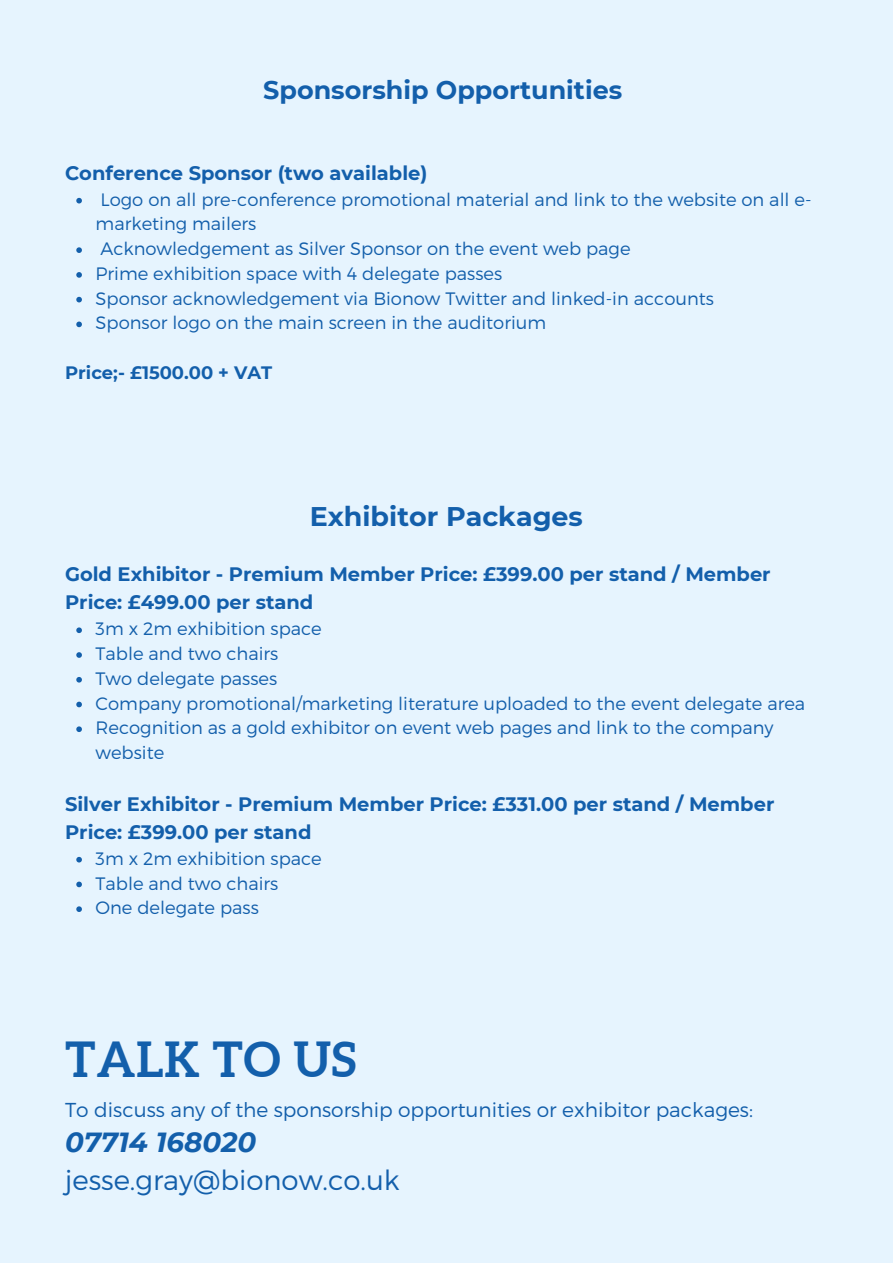
<style>
.page{position:relative;width:893px;height:1264px;background:#fff}
.page>*{position:absolute;margin:0;border:0;box-sizing:border-box;transform-origin:0 0}
.t1{font:700 48.3px "Aleo";letter-spacing:.015em;color:#135fab}
.t2{font:300 27.6px "Montserrat";color:#135fab}
.t3{font:italic 700 27.6px "Montserrat";color:#135fab}
.t4{font:700 27px "Montserrat";color:#135fab}
.t5{font:700 25.5px "Montserrat";color:#135fab}
.t6{font:300 20.1px "Montserrat";color:#135fab}
.t7{font:700 19.5px/28px "Montserrat";color:#135fab}
.t8{font:300 18px/24.8px "Montserrat";color:#135fab}
.t9{font:700 18px "Montserrat";color:#135fab}
</style>
<div class="page">
<div style="left:0;top:0;width:892px;height:1262px;background:#e6f4fe"></div>
<svg style="left:76px;top:198px;width:6px;height:5px"></svg>
<svg style="left:76px;top:247px;width:6px;height:6px"></svg>
<svg style="left:76px;top:272px;width:6px;height:6px"></svg>
<svg style="left:76px;top:297px;width:6px;height:5px"></svg>
<svg style="left:76px;top:321px;width:6px;height:6px"></svg>
<svg style="left:76px;top:627px;width:6px;height:6px"></svg>
<svg style="left:76px;top:652px;width:6px;height:6px"></svg>
<svg style="left:76px;top:677px;width:6px;height:5px"></svg>
<svg style="left:76px;top:701px;width:6px;height:6px"></svg>
<svg style="left:76px;top:726px;width:6px;height:6px"></svg>
<svg style="left:76px;top:856px;width:6px;height:6px"></svg>
<svg style="left:76px;top:881px;width:6px;height:6px"></svg>
<svg style="left:76px;top:906px;width:6px;height:6px"></svg>
<h3 class="t5" style="left:263px;top:74px;width:360px">Sponsorship Opportunities</h3>
<p class="t7" style="left:65px;top:159px;width:364px">Conference Sponsor (two available)</p>
<p class="t8" style="left:96px;top:186px;width:717px">Logo on all pre-conference promotional material and link to the website on all e&shy;marketing mailers<br>Acknowledgement as Silver Sponsor on the event web page<br>Prime exhibition space with 4 delegate passes<br>Sponsor acknowledgement via Bionow Twitter and linked-in accounts<br>Sponsor logo on the main screen in the auditorium</p>
<p class="t9" style="left:65px;top:361px;width:209px">Price;- £1500.00 + VAT</p>
<h3 class="t4" style="left:310px;top:500px;width:274px">Exhibitor Packages</h3>
<p class="t7" style="left:65px;top:560px;width:707px">Gold Exhibitor - Premium Member Price: £399.00 per stand / Member<br>Price: £499.00 per stand</p>
<p class="t8" style="left:96px;top:615px;width:711px">3m x 2m exhibition space<br>Table and two chairs<br>Two delegate passes<br>Company promotional/marketing literature uploaded to the event delegate area Recognition as a gold exhibitor on event web pages and link to the company website</p>
<p class="t7" style="left:65px;top:789px;width:710px">Silver Exhibitor - Premium Member Price: £331.00 per stand / Member<br>Price: £399.00 per stand</p>
<p class="t8" style="left:96px;top:845px;width:228px">3m x 2m exhibition space<br>Table and two chairs<br>One delegate pass</p>
<h1 class="t1" style="left:65px;top:1031px;width:293px">TALK TO US</h1>
<p class="t6" style="left:65px;top:1096px;width:689px">To discuss any of the sponsorship opportunities or exhibitor packages:</p>
<h2 class="t3" style="left:65px;top:1125px;width:192px">07714 168020</h2>
<h2 class="t2" style="left:65px;top:1162px;width:336px">jesse.gray@bionow.co.uk</h2>
</div>
